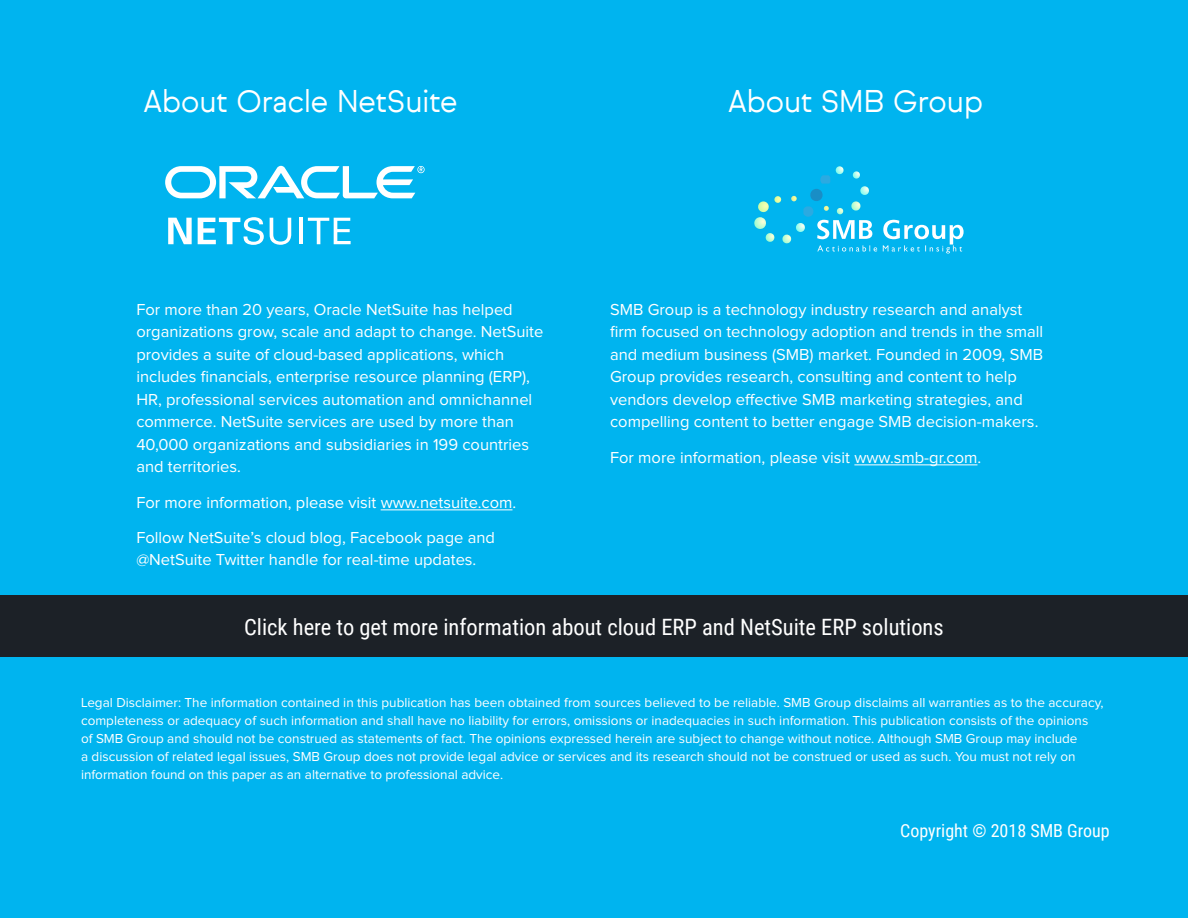
<style>
.page{position:relative;width:1188px;height:918px;background:#00b4ef}
.page>*{position:absolute;margin:0;border:0;box-sizing:border-box;transform-origin:0 0}
.t1{font:300 30px "Sul Sans";color:#fff}
.t2{font:22.5px "Roboto Condensed";color:#fff}
.t3{font:18px "Roboto Condensed";color:#fff}
.Text{font:16.5px/22.5px "Proxima Nova";color:#fff}
.Text-2{font:13.5px/18px "Proxima Nova";color:#fff}
</style>
<div class="page">
<img style="left:754px;top:218px;width:3px;height:10px">
<svg style="left:757px;top:166px;width:207px;height:87px"></svg>
<div style="left:0;top:596px;width:1188px;height:61px;background:#1c2127"></div>
<hr style="left:381px;top:510px;width:131px;height:1px;background:#fff">
<hr style="left:854px;top:465px;width:123px;height:1px;background:#fff">
<svg style="left:165px;top:166px;width:260px;height:32px"></svg>
<svg style="left:168px;top:218px;width:24px;height:26px"></svg>
<svg style="left:198px;top:217px;width:66px;height:28px"></svg>
<svg style="left:270px;top:218px;width:21px;height:27px"></svg>
<hr style="left:299px;top:218px;width:4px;height:26px;background:#fff">
<svg style="left:308px;top:218px;width:43px;height:26px"></svg>
<p class="t1" style="left:143px;top:83px;width:316px">About Oracle NetSuite</p>
<p class="t1" style="left:728px;top:83px;width:256px">About SMB Group</p>
<p class="Text" style="left:136px;top:299px;width:409px">For more than 20 years, Oracle NetSuite has helped organizations grow, scale and adapt to change. NetSuite provides a suite of cloud-based applications, which includes financials, enterprise resource planning (ERP), HR, professional services automation and omnichannel commerce. NetSuite services are used by more than 40,000 organizations and subsidiaries in 199 countries and territories.</p>
<p class="Text" style="left:136px;top:492px;width:381px">For more information, please visit www.netsuite.com.</p>
<p class="Text" style="left:136px;top:527px;width:360px">Follow NetSuite’s cloud blog, Facebook page and @NetSuite Twitter handle for real-time updates.</p>
<p class="Text" style="left:610px;top:299px;width:435px">SMB Group is a technology industry research and analyst firm focused on technology adoption and trends in the small and medium business (SMB) market. Founded in 2009, SMB Group provides research, consulting and content to help vendors develop effective SMB marketing strategies, and compelling content to better engage SMB decision-makers.</p>
<p class="Text" style="left:610px;top:447px;width:373px">For more information, please visit www.smb-gr.com.</p>
<p class="t2" style="left:244px;top:611px;width:701px">Click here to get more information about cloud ERP and NetSuite ERP solutions</p>
<p class="Text-2" style="left:81px;top:694px;width:1024px">Legal Disclaimer: The information contained in this publication has been obtained from sources believed to be reliable. SMB Group disclaims all warranties as to the accuracy, completeness or adequacy of such information and shall have no liability for errors, omissions or inadequacies in such information. This publication consists of the opinions<br>of SMB Group and should not be construed as statements of fact. The opinions expressed herein are subject to change without notice. Although SMB Group may include<br>a discussion of related legal issues, SMB Group does not provide legal advice or services and its research should not be construed or used as such. You must not rely on information found on this paper as an alternative to professional advice.</p>
<p class="t3" style="left:900px;top:818px;width:211px">Copyright © 2018 SMB Group</p>
</div>
